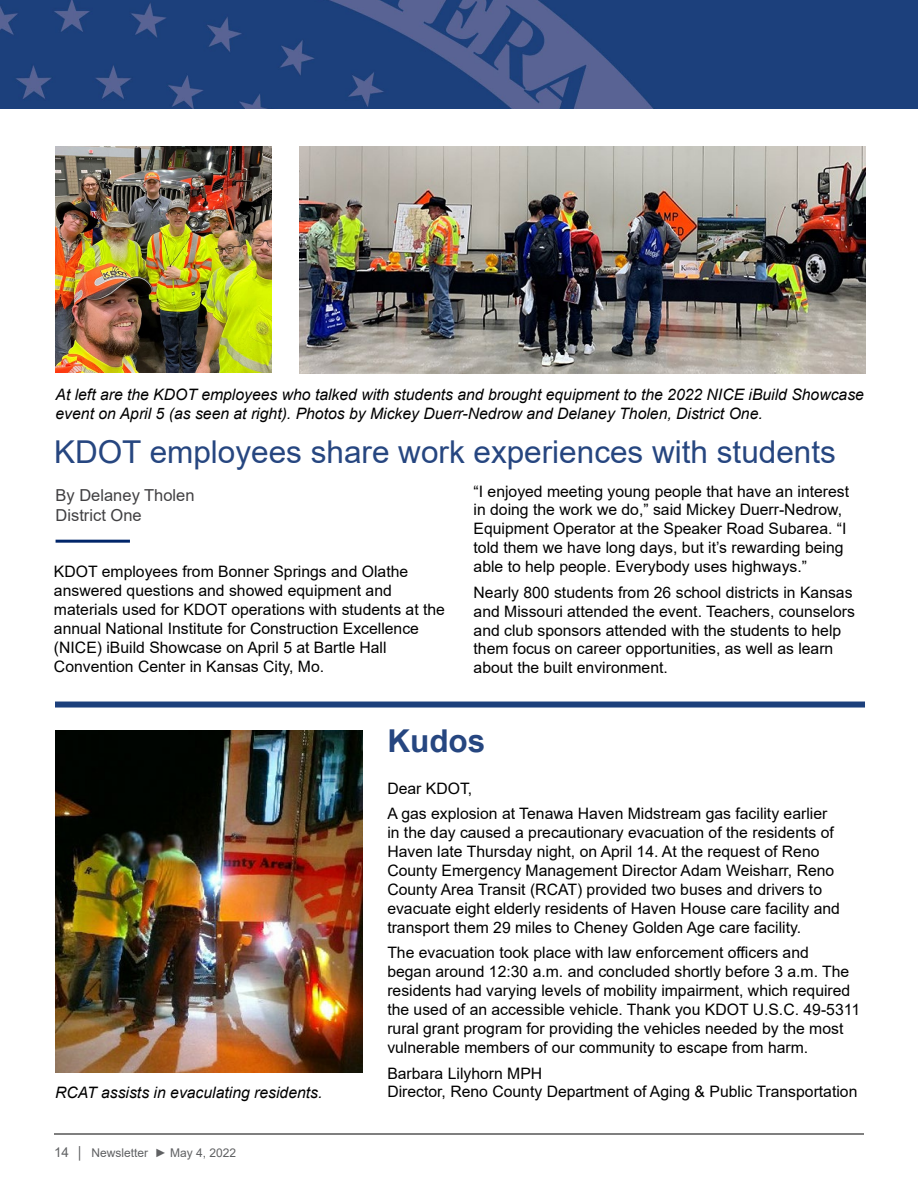
<style>
.page{position:relative;width:918px;height:1188px;background:#fff}
.page>*{position:absolute;margin:0;border:0;box-sizing:border-box;transform-origin:0 0}
.t1{font:31.5px "Arial";color:#264680}
.t2{font:700 31.5px "Arial";color:#264680}
.t3{font:16.5px/19.8px "Arial";color:#414042}
.t4{font:15.75px/18.9px "Arial";color:#000}
.t5{font:italic 15.75px/18.9px "Arial";color:#000}
.t6{font:12px "Arial";color:#606163}
.s1{font-size:13.5px}
</style>
<div class="page">
<hr style="left:54px;top:1134px;width:810px;height:1px;background:#000">
<img style="left:0;top:0;width:918px;height:109px">
<img style="left:55px;top:730px;width:307px;height:342px">
<hr style="left:56px;top:540px;width:74px;height:3px;background:#002569">
<img style="left:55px;top:147px;width:216px;height:226px">
<img style="left:299px;top:147px;width:566px;height:226px">
<div style="left:55px;top:702px;width:810px;height:6px;background:#1c407c"></div>
<p class="t5" style="left:56px;top:385px;width:810px">At left are the KDOT employees who talked with students and brought equipment to the 2022 NICE iBuild Showcase event on April 5 (as seen at right). Photos by Mickey Duerr-Nedrow and Delaney Tholen, District One.</p>
<h1 class="t1" style="left:54px;top:430px;width:783px">KDOT employees share work experiences with students</h1>
<p class="t3" style="left:56px;top:485px;width:141px">By Delaney Tholen<br>District One</p>
<p class="t4" style="left:474px;top:481px;width:377px">“I enjoyed meeting young people that have an interest in doing the work we do,” said Mickey Duerr-Nedrow, Equipment Operator at the Speaker Road Subarea. “I told them we have long days, but it’s rewarding being able to help people. Everybody uses highways.”</p>
<p class="t4" style="left:474px;top:583px;width:383px">Nearly 800 students from 26 school districts in Kansas and Missouri attended the event. Teachers, counselors and club sponsors attended with the students to help them focus on career opportunities, as well as learn about the built environment.</p>
<p class="t4" style="left:54px;top:562px;width:393px">KDOT employees from Bonner Springs and Olathe answered questions and showed equipment and materials used for KDOT operations with students at the annual National Institute for Construction Excellence (NICE) iBuild Showcase on April 5 at Bartle Hall Convention Center in Kansas City, Mo.</p>
<p class="t5" style="left:55px;top:1083px;width:269px">RCAT assists in evaculating residents.</p>
<p class="t6" style="left:54px;top:1144px;width:184px"><span class="s1">14</span> │ Newsletter ► May 4, 2022</p>
<h1 class="t2" style="left:387px;top:719px;width:99px">Kudos</h1>
<p class="t4" style="left:387px;top:775px;width:442px;line-height:25.7px">Dear KDOT,<br>A gas explosion at Tenawa Haven Midstream gas facility earlier</p>
<p class="t4" style="left:387px;top:823px;width:454px">in the day caused a precautionary evacuation of the residents of Haven late Thursday night, on April 14. At the request of Reno County Emergency Management Director Adam Weisharr, Reno County Area Transit (RCAT) provided two buses and drivers to evacuate eight elderly residents of Haven House care facility and transport them 29 miles to Cheney Golden Age care facility.</p>
<p class="t4" style="left:387px;top:943px;width:474px">The evacuation took place with law enforcement officers and<br>began around 12:30 a.m. and concluded shortly before 3 a.m. The residents had varying levels of mobility impairment, which required the used of an accessible vehicle. Thank you KDOT U.S.C. 49-5311 rural grant program for providing the vehicles needed by the most vulnerable members of our community to escape from harm.</p>
<p class="t4" style="left:387px;top:1063px;width:472px">Barbara Lilyhorn MPH<br>Director, Reno County Department of Aging &amp; Public Transportation</p>
</div>
